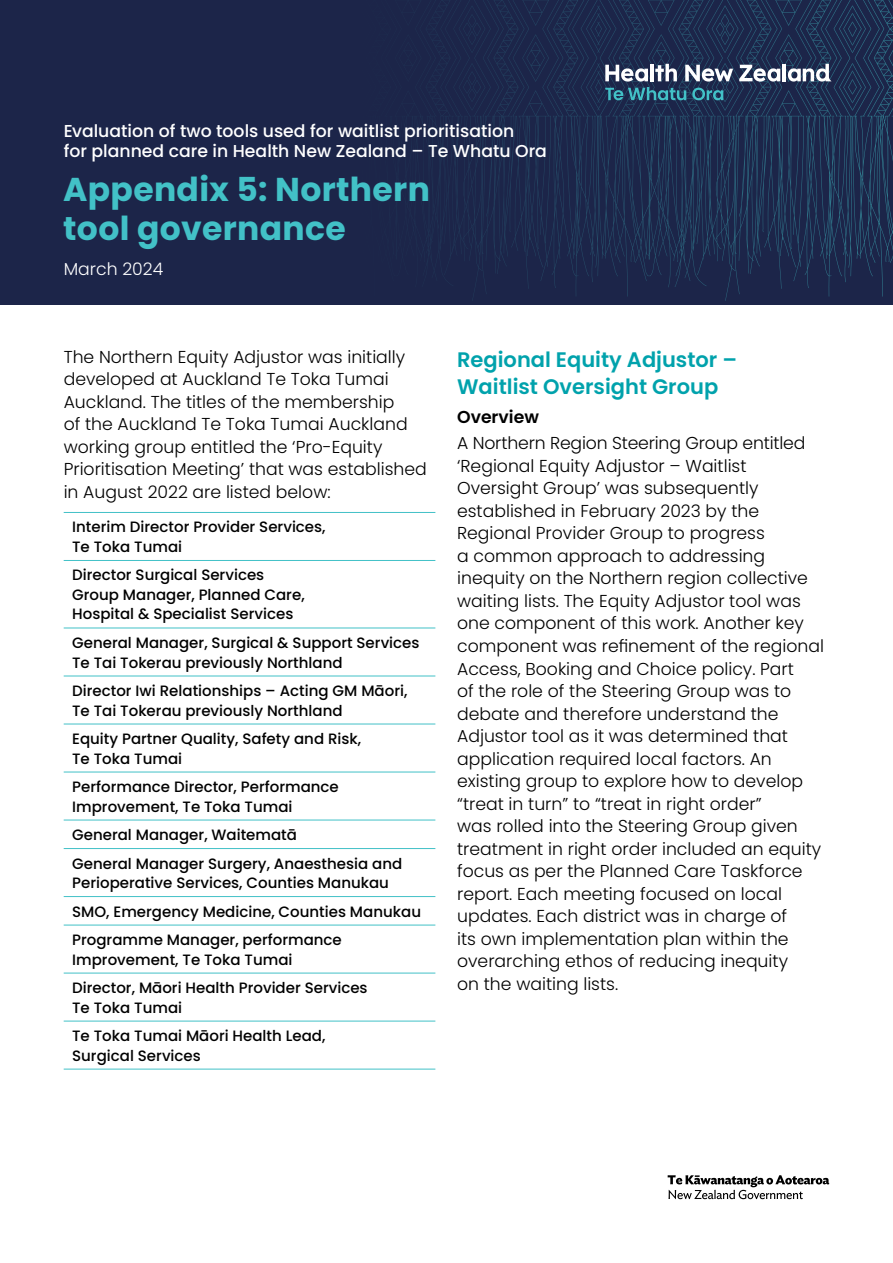
<style>
.page{position:relative;width:893px;height:1263px;background:#fff}
.page>*{position:absolute;margin:0;border:0;box-sizing:border-box;transform-origin:0 0}
.t1{font:700 33px/39px "Poppins";letter-spacing:.01em;color:#42c1c7}
.t2{font:600 21px/27px "Poppins";color:#00a2ac}
.t3{font:300 17.25px/22.5px "Poppins";color:#000}
.t4{font:500 17.25px/20.7px "Poppins";color:#fff}
.t5{font:300 17.25px "Poppins";color:#fff}
.t6{font:600 17.25px "Poppins";color:#000}
.t7{font:500 15px/19.5px "Poppins";color:#000}
</style>
<div class="page">
<hr style="left:64px;top:512px;width:371px;height:1px;background:#42c1c7">
<hr style="left:64px;top:560px;width:371px;height:1px;background:#42c1c7">
<hr style="left:64px;top:628px;width:371px;height:1px;background:#42c1c7">
<hr style="left:64px;top:676px;width:371px;height:1px;background:#42c1c7">
<hr style="left:64px;top:724px;width:371px;height:1px;background:#42c1c7">
<hr style="left:64px;top:772px;width:371px;height:1px;background:#42c1c7">
<hr style="left:64px;top:820px;width:371px;height:1px;background:#42c1c7">
<hr style="left:64px;top:848px;width:371px;height:1px;background:#42c1c7">
<hr style="left:64px;top:896px;width:371px;height:1px;background:#42c1c7">
<hr style="left:64px;top:925px;width:371px;height:1px;background:#42c1c7">
<hr style="left:64px;top:973px;width:371px;height:1px;background:#42c1c7">
<hr style="left:64px;top:1021px;width:371px;height:1px;background:#42c1c7">
<hr style="left:64px;top:1069px;width:371px;height:1px;background:#42c1c7">
<svg style="left:668px;top:1175px;width:161px;height:24px"></svg>
<div style="left:0;top:0;width:893px;height:304px;background:#1c2549"></div>
<svg style="left:852px;top:0;width:41px;height:297px"></svg>
<svg style="left:599px;top:0;width:253px;height:301px"></svg>
<svg style="left:417px;top:0;width:182px;height:300px"></svg>
<hr style="left:782px;top:64px;width:4px;height:17px;background:#fff">
<svg style="left:739px;top:65px;width:41px;height:17px"></svg>
<svg style="left:788px;top:64px;width:43px;height:18px"></svg>
<svg style="left:605px;top:64px;width:128px;height:36px"></svg>
<p class="t4" style="left:64px;top:120px;width:485px">Evaluation of two tools used for waitlist prioritisation<br>for planned care in Health New Zealand – Te Whatu Ora</p>
<p class="t1" style="left:63px;top:170px;width:368px">Appendix 5: Northern tool governance</p>
<p class="t5" style="left:64px;top:259px;width:101px">March 2024</p>
<p class="t3" style="left:64px;top:345px;width:365px">The Northern Equity Adjustor was initially developed at Auckland Te Toka Tumai Auckland. The titles of the membership<br>of the Auckland Te Toka Tumai Auckland working group entitled the ‘Pro-Equity Prioritisation Meeting’ that was established in August 2022 are listed below:</p>
<p class="t7" style="left:72px;top:517px;width:255px">Interim Director Provider Services,<br>Te Toka Tumai</p>
<p class="t7" style="left:72px;top:565px;width:234px">Director Surgical Services<br>Group Manager, Planned Care,<br>Hospital &amp; Specialist Services</p>
<p class="t7" style="left:72px;top:633px;width:349px">General Manager, Surgical &amp; Support Services<br>Te Tai Tokerau previously Northland</p>
<p class="t7" style="left:72px;top:681px;width:337px">Director Iwi Relationships – Acting GM Māori,<br>Te Tai Tokerau previously Northland</p>
<p class="t7" style="left:72px;top:729px;width:291px">Equity Partner Quality, Safety and Risk,<br>Te Toka Tumai</p>
<p class="t7" style="left:72px;top:777px;width:268px">Performance Director, Performance<br>Improvement, Te Toka Tumai</p>
<p class="t7" style="left:72px;top:821px;width:332px;line-height:28.5px">General Manager, Waitematā<br>General Manager Surgery, Anaesthesia and</p>
<p class="t7" style="left:72px;top:869px;width:350px;line-height:28.5px">Perioperative Services, Counties Manukau<br>SMO, Emergency Medicine, Counties Manukau<br>Programme Manager, performance</p>
<p class="t7" style="left:72px;top:945px;width:297px;line-height:28.5px">Improvement, Te Toka Tumai<br>Director, Māori Health Provider Services</p>
<p class="t7" style="left:72px;top:993px;width:255px;line-height:28.5px">Te Toka Tumai<br>Te Toka Tumai Māori Health Lead,</p>
<p class="t7" style="left:72px;top:1046px;width:130px">Surgical Services</p>
<p class="t2" style="left:457px;top:346px;width:282px">Regional Equity Adjustor –<br>Waitlist Oversight Group</p>
<p class="t6" style="left:457px;top:407px;width:83px">Overview</p>
<p class="t3" style="left:457px;top:432px;width:368px">A Northern Region Steering Group entitled ‘Regional Equity Adjustor – Waitlist Oversight Group’ was subsequently established in February 2023 by the Regional Provider Group to progress<br>a common approach to addressing inequity on the Northern region collective waiting lists. The Equity Adjustor tool was one component of this work. Another key component was refinement of the regional Access, Booking and Choice policy. Part<br>of the role of the Steering Group was to debate and therefore understand the Adjustor tool as it was determined that application required local factors. An existing group to explore how to develop “treat in turn” to “treat in right order”<br>was rolled into the Steering Group given treatment in right order included an equity focus as per the Planned Care Taskforce report. Each meeting focused on local updates. Each district was in charge of<br>its own implementation plan within the overarching ethos of reducing inequity<br>on the waiting lists.</p>
</div>
